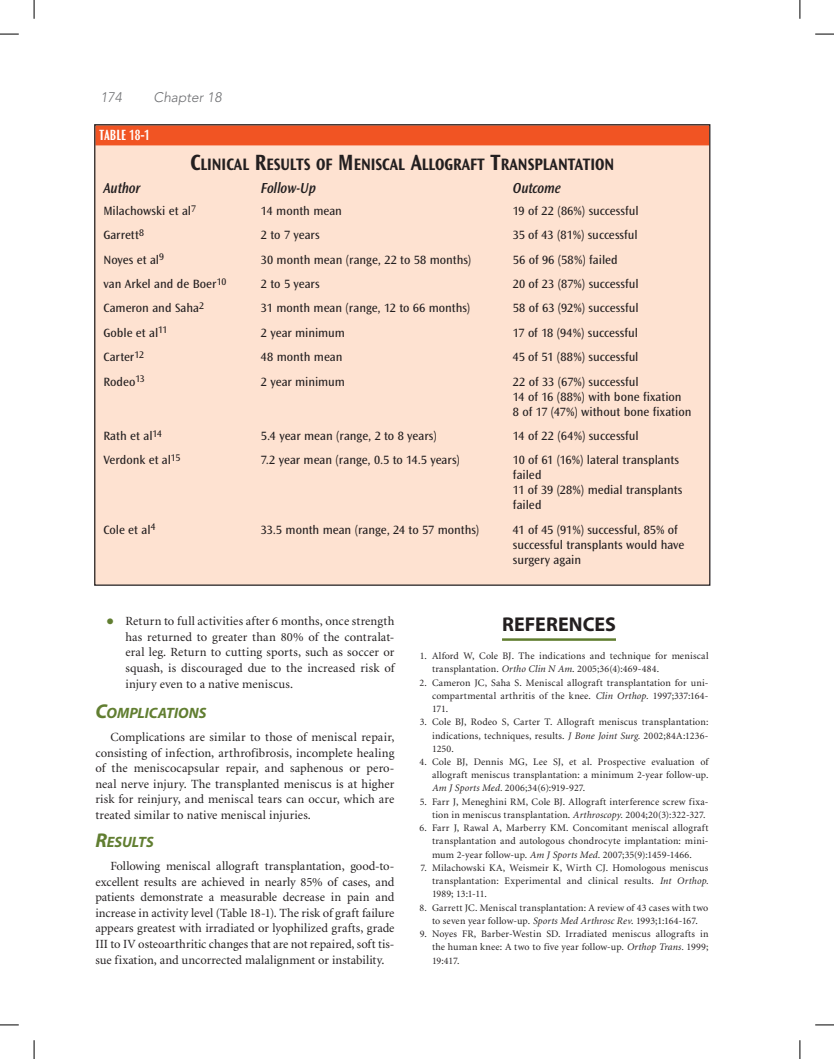
<style>
.page{position:relative;width:834px;height:1059px;background:#fff}
.page>*{position:absolute;margin:0;border:0;box-sizing:border-box;transform-origin:0 0}
.t1{font:700 20px "Myriad";color:#231f20}
.t2{font:700 17.25px "Ocean Sans";color:#231f20;scale:.87 1}
.t3{font:italic 600 15.12px "Ocean Sans";letter-spacing:-.015em;color:#231f20;scale:.91 1}
.t4{font:italic 700 15px "Myriad";color:#617e31}
.t5{font:700 condensed 15px "Ocean Sans";letter-spacing:-.005em;color:#fff}
.t6{font:italic 300 13.75px "Avenir";color:#6c6d70}
.t7{font:12.5px/15.5px "Minion";letter-spacing:.01em;color:#231f20;text-align:justify}
.t8{font:12.5px/15px "Ocean Sans";letter-spacing:-.005em;color:#231f20}
.t9{font:10px/13.2px "Minion";letter-spacing:.02em;color:#231f20;text-align:justify}
.t10{font:10px "Wingdings";color:#617e31}
.s1{font-size:23px}
.s2{font-size:20px}
.s3{font-style:italic}
</style>
<div class="page">
<hr style="left:502px;top:638px;width:113px;height:2px;background:#617e31">
<div style="left:95px;top:125px;width:614px;height:460px;background:#fee2d1"></div>
<div style="left:95px;top:125px;width:613px;height:20px;background:#f15423"></div>
<svg style="left:0;top:33px;width:19px;height:2px"></svg>
<svg style="left:815px;top:33px;width:18px;height:2px"></svg>
<svg style="left:0;top:1024px;width:19px;height:1px"></svg>
<svg style="left:815px;top:1024px;width:18px;height:1px"></svg>
<svg style="left:33px;top:0;width:2px;height:19px"></svg>
<svg style="left:33px;top:1040px;width:2px;height:18px"></svg>
<svg style="left:799px;top:0;width:1px;height:19px"></svg>
<svg style="left:799px;top:1040px;width:1px;height:18px"></svg>
<h3 class="t6" style="left:100px;top:89px;width:23px">174</h3>
<h3 class="t6" style="left:153px;top:89px;width:69px">Chapter 18</h3>
<h3 class="t5" style="left:99px;top:127px;width:52px">Table 18-1</h3>
<h2 class="t2" style="left:190px;top:155px;width:488px"><span class="s1">C</span>LINICAL <span class="s1">R</span>ESULTS OF <span class="s1">M</span>ENISCAL <span class="s1">A</span>LLOGRAFT <span class="s1">T</span>RANSPLANTATION</h2>
<h3 class="t3" style="left:103px;top:180px;width:42px">Author</h3>
<h3 class="t3" style="left:261px;top:180px;width:62px">Follow-Up</h3>
<h3 class="t3" style="left:512px;top:180px;width:54px">Outcome</h3>
<p class="t8" style="left:103px;top:203px;width:94px">Milachowski et al<sup>7</sup></p>
<p class="t8" style="left:261px;top:203px;width:82px">14 month mean</p>
<p class="t8" style="left:512px;top:203px;width:127px">19 of 22 (86%) successful</p>
<p class="t8" style="left:103px;top:228px;width:42px">Garrett<sup>8</sup></p>
<p class="t8" style="left:261px;top:228px;width:60px">2 to 7 years</p>
<p class="t8" style="left:512px;top:228px;width:126px">35 of 43 (81%) successful</p>
<p class="t8" style="left:103px;top:252px;width:62px">Noyes et al<sup>9</sup></p>
<p class="t8" style="left:261px;top:252px;width:212px">30 month mean (range, 22 to 58 months)</p>
<p class="t8" style="left:512px;top:252px;width:106px">56 of 96 (58%) failed</p>
<p class="t8" style="left:103px;top:276px;width:124px">van Arkel and de Boer<sup>10</sup></p>
<p class="t8" style="left:261px;top:276px;width:60px">2 to 5 years</p>
<p class="t8" style="left:512px;top:276px;width:127px">20 of 23 (87%) successful</p>
<p class="t8" style="left:103px;top:301px;width:102px">Cameron and Saha<sup>2</sup></p>
<p class="t8" style="left:261px;top:301px;width:211px">31 month mean (range, 12 to 66 months)</p>
<p class="t8" style="left:512px;top:301px;width:127px">58 of 63 (92%) successful</p>
<p class="t8" style="left:103px;top:325px;width:66px">Goble et al<sup>11</sup></p>
<p class="t8" style="left:261px;top:325px;width:85px">2 year minimum</p>
<p class="t8" style="left:512px;top:325px;width:126px">17 of 18 (94%) successful</p>
<p class="t8" style="left:103px;top:349px;width:42px">Carter<sup>12</sup></p>
<p class="t8" style="left:261px;top:349px;width:83px">48 month mean</p>
<p class="t8" style="left:512px;top:349px;width:127px">45 of 51 (88%) successful</p>
<p class="t8" style="left:103px;top:374px;width:43px">Rodeo<sup>13</sup></p>
<p class="t8" style="left:261px;top:374px;width:85px">2 year minimum</p>
<p class="t8" style="left:512px;top:374px;width:180px">22 of 33 (67%) successful<br>14 of 16 (88%) with bone fixation<br>8 of 17 (47%) without bone fixation</p>
<p class="t8" style="left:103px;top:428px;width:60px">Rath et al<sup>14</sup></p>
<p class="t8" style="left:261px;top:428px;width:177px">5.4 year mean (range, 2 to 8 years)</p>
<p class="t8" style="left:512px;top:428px;width:127px">14 of 22 (64%) successful</p>
<p class="t8" style="left:103px;top:452px;width:78px">Verdonk et al<sup>15</sup></p>
<p class="t8" style="left:261px;top:452px;width:200px">7.2 year mean (range, 0.5 to 14.5 years)</p>
<p class="t8" style="left:512px;top:452px;width:171px">10 of 61 (16%) lateral transplants failed<br>11 of 39 (28%) medial transplants failed</p>
<p class="t8" style="left:103px;top:522px;width:54px">Cole et al<sup>4</sup></p>
<p class="t8" style="left:261px;top:522px;width:220px">33.5 month mean (range, 24 to 57 months)</p>
<p class="t8" style="left:512px;top:522px;width:173px">41 of 45 (91%) successful, 85% of successful transplants would have surgery again</p>
<p class="t7" style="left:125px;top:613px;width:270px">Return to full activities after 6 months, once strength has returned to greater than 80% of the contralat&shy;eral leg. Return to cutting sports, such as soccer or squash, is discouraged due to the increased risk of injury even to a native meniscus.</p>
<h3 class="t4" style="left:95px;top:705px;width:112px"><span class="s2">C</span>OMPLICATIONS</h3>
<p class="t7" style="left:95px;top:729px;width:300px;text-indent:15px">Complications are similar to those of meniscal repair, consisting of infection, arthrofibrosis, incomplete healing of the meniscocapsular repair, and saphenous or pero&shy;neal nerve injury. The transplanted meniscus is at higher risk for reinjury, and meniscal tears can occur, which are treated similar to native meniscal injuries.</p>
<h3 class="t4" style="left:95px;top:834px;width:60px"><span class="s2">R</span>ESULTS</h3>
<p class="t7" style="left:95px;top:858px;width:300px;text-indent:15px">Following meniscal allograft transplantation, good-to&shy;excellent results are achieved in nearly 85% of cases, and patients demonstrate a measurable decrease in pain and increase in activity level (Table 18-1). The risk of graft failure appears greatest with irradiated or lyophilized grafts, grade III to IV osteoarthritic changes that are not repaired, soft tis&shy;sue fixation, and uncorrected malalignment or instability.</p>
<p class="t10" style="left:107px;top:616px;width:9px">●</p>
<h1 class="t1" style="left:502px;top:613px;width:114px">REFERENCES</h1>
<p class="t9" style="left:432px;top:649px;width:278px;text-indent:-12px">1. Alford W, Cole BJ. The indications and technique for meniscal transplantation. <span class="s3">Ortho Clin N Am</span>. 2005;36(4):469-484.</p>
<p class="t9" style="left:432px;top:676px;width:278px;text-indent:-13px">2. Cameron JC, Saha S. Meniscal allograft transplantation for uni&shy;compartmental arthritis of the knee. <span class="s3">Clin Orthop.</span> 1997;337:164- 171.</p>
<p class="t9" style="left:432px;top:715px;width:278px;text-indent:-12px">3. Cole BJ, Rodeo S, Carter T. Allograft meniscus transplantation: indications, techniques, results. <span class="s3">J Bone Joint Surg.</span> 2002;84A:1236- 1250.</p>
<p class="t9" style="left:432px;top:755px;width:278px;text-indent:-12px">4. Cole BJ, Dennis MG, Lee SJ, et al. Prospective evaluation of allograft meniscus transplantation: a minimum 2-year follow-up.<br><span class="s3">Am J Sports Med.</span> 2006;34(6):919-927.</p>
<p class="t9" style="left:419px;top:795px;width:290px;text-align:right">5. Farr J, Meneghini RM, Cole BJ. Allograft interference screw fixa&shy;tion in meniscus transplantation. <span class="s3">Arthroscopy.</span> 2004;20(3):322-327.</p>
<p class="t9" style="left:432px;top:821px;width:278px;text-indent:-12px">6. Farr J, Rawal A, Marberry KM. Concomitant meniscal allograft transplantation and autologous chondrocyte implantation: mini&shy;mum 2-year follow-up. <span class="s3">Am J Sports Med.</span> 2007;35(9):1459-1466.</p>
<p class="t9" style="left:432px;top:861px;width:278px;text-indent:-12px">7. Milachowski KA, Weismeir K, Wirth CJ. Homologous meniscus transplantation: Experimental and clinical results. <span class="s3">Int Orthop.<br></span>1989; 13:1-11.</p>
<p class="t9" style="left:419px;top:900px;width:290px;text-align:center">8. Garrett JC. Meniscal transplantation: A review of 43 cases with two to seven year follow-up. <span class="s3">Sports Med Arthrosc Rev</span>. 1993;1:164-167.</p>
<p class="t9" style="left:432px;top:927px;width:278px;text-indent:-12px">9. Noyes FR, Barber-Westin SD. Irradiated meniscus allografts in the human knee: A two to five year follow-up<span class="s3">. Orthop Trans.</span> 1999; 19:417.</p>
</div>
